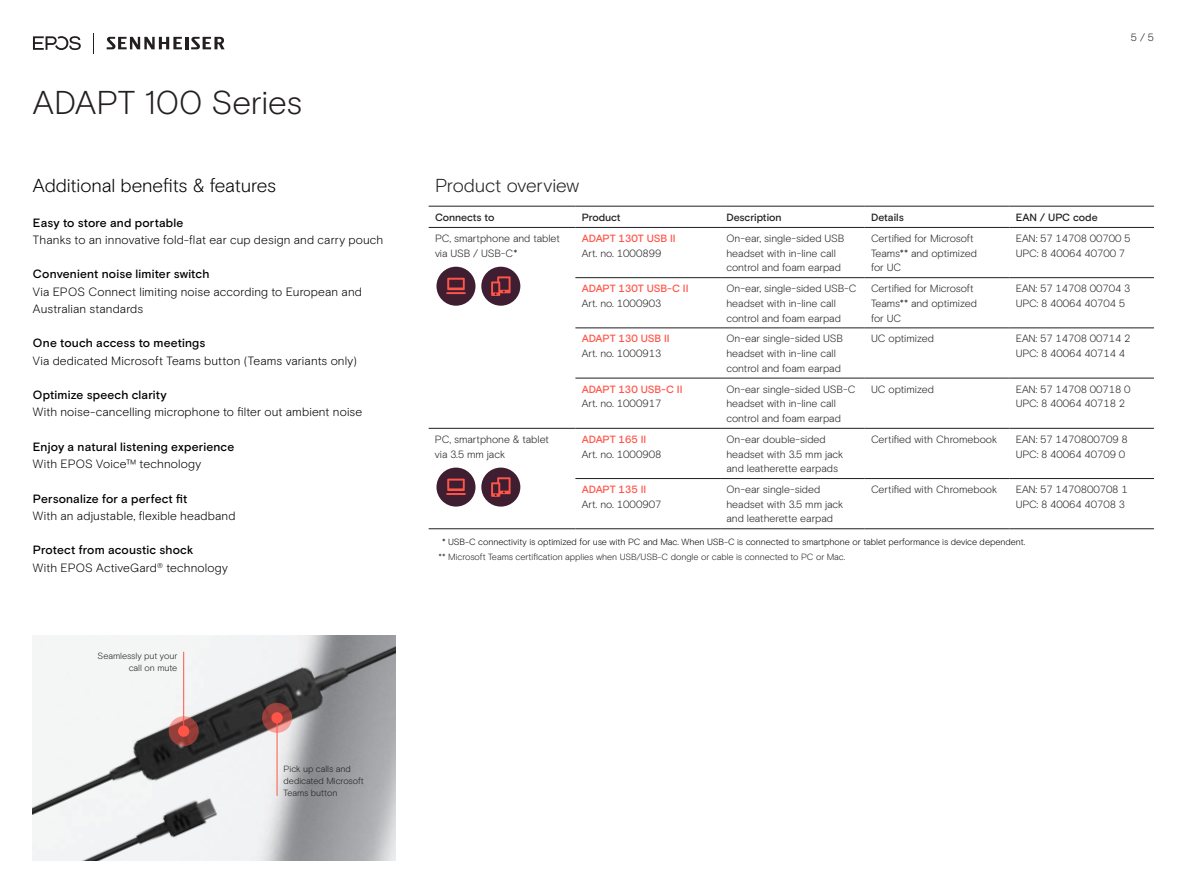
<style>
.page{position:relative;width:1187px;height:893px;background:#fff}
.page>*{position:absolute;margin:0;border:0;box-sizing:border-box;transform-origin:0 0}
.t1{font:300 33px "EPOS Basis";letter-spacing:-.01em;color:#231f20}
.t2{font:300 18.75px "EPOS Basis";letter-spacing:-.01em;color:#000}
.t3{font:300 18.75px "EPOS Basis";letter-spacing:-.005em;color:#231f20}
.t4{font:300 12px/17.2px "EPOS Basis";letter-spacing:.01em;color:#000}
.t5{font:500 12px "EPOS Basis";letter-spacing:.015em;color:#000}
.t6{font:300 10.5px/14.7px "EPOS Basis";letter-spacing:-.005em;color:#231f20}
.t7{font:500 10.5px "EPOS Basis";letter-spacing:-.015em;color:#ff5549}
.t8{font:500 10.5px "EPOS Basis";letter-spacing:-.005em;color:#231f20}
.t9{font:300 9px/12px "EPOS Basis";letter-spacing:-.005em;color:#231f20;text-align:right}
.t10{font:300 9px "EPOS Basis";letter-spacing:-.005em;color:#000}
.s1{font-weight:500}
</style>
<div class="page">
<img style="left:33px;top:636px;width:362px;height:224px">
<svg style="left:169px;top:716px;width:30px;height:30px"></svg>
<div style="left:178px;top:725px;width:11px;height:12px;background:#ff5549;border-radius:50%"></div>
<hr style="left:183px;top:652px;width:1px;height:79px;background:#ff5549">
<svg style="left:262px;top:703px;width:30px;height:30px"></svg>
<div style="left:271px;top:712px;width:12px;height:11px;background:#ff5549;border-radius:50%"></div>
<hr style="left:277px;top:718px;width:1px;height:78px;background:#ff5549">
<hr style="left:575px;top:227px;width:145px;height:1px;background:#231f20">
<hr style="left:720px;top:227px;width:144px;height:1px;background:#231f20">
<hr style="left:1009px;top:227px;width:144px;height:1px;background:#231f20">
<hr style="left:575px;top:277px;width:145px;height:1px;background:#231f20">
<hr style="left:720px;top:277px;width:144px;height:1px;background:#231f20">
<hr style="left:864px;top:277px;width:145px;height:1px;background:#231f20">
<hr style="left:1009px;top:277px;width:144px;height:1px;background:#231f20">
<hr style="left:575px;top:328px;width:145px;height:1px;background:#231f20">
<hr style="left:720px;top:328px;width:144px;height:1px;background:#231f20">
<hr style="left:864px;top:328px;width:145px;height:1px;background:#231f20">
<hr style="left:1009px;top:328px;width:144px;height:1px;background:#231f20">
<hr style="left:575px;top:378px;width:145px;height:1px;background:#231f20">
<hr style="left:720px;top:378px;width:144px;height:1px;background:#231f20">
<hr style="left:864px;top:378px;width:145px;height:1px;background:#231f20">
<hr style="left:1009px;top:378px;width:144px;height:1px;background:#231f20">
<hr style="left:575px;top:428px;width:145px;height:1px;background:#231f20">
<hr style="left:720px;top:428px;width:144px;height:1px;background:#231f20">
<hr style="left:1009px;top:428px;width:144px;height:1px;background:#231f20">
<hr style="left:575px;top:478px;width:145px;height:1px;background:#231f20">
<hr style="left:720px;top:478px;width:144px;height:1px;background:#231f20">
<hr style="left:864px;top:478px;width:145px;height:1px;background:#231f20">
<hr style="left:1009px;top:478px;width:144px;height:1px;background:#231f20">
<hr style="left:575px;top:528px;width:145px;height:1px;background:#231f20">
<hr style="left:720px;top:528px;width:144px;height:1px;background:#231f20">
<hr style="left:864px;top:528px;width:145px;height:1px;background:#231f20">
<hr style="left:1009px;top:528px;width:144px;height:1px;background:#231f20">
<hr style="left:720px;top:206px;width:144px;height:1px;background:#231f20">
<hr style="left:864px;top:206px;width:145px;height:1px;background:#231f20">
<hr style="left:1009px;top:206px;width:144px;height:1px;background:#231f20">
<hr style="left:428px;top:206px;width:147px;height:1px;background:#231f20">
<hr style="left:575px;top:206px;width:145px;height:1px;background:#231f20">
<hr style="left:864px;top:227px;width:145px;height:1px;background:#231f20">
<hr style="left:864px;top:428px;width:145px;height:1px;background:#231f20">
<hr style="left:428px;top:227px;width:147px;height:1px;background:#231f20">
<hr style="left:428px;top:428px;width:147px;height:1px;background:#231f20">
<hr style="left:428px;top:528px;width:147px;height:1px;background:#231f20">
<div style="left:436px;top:267px;width:39px;height:39px;background:#3f1e31;border-radius:50%"></div>
<svg style="left:446px;top:278px;width:19px;height:16px"></svg>
<div style="left:481px;top:267px;width:39px;height:39px;background:#3f1e31;border-radius:50%"></div>
<svg style="left:491px;top:276px;width:19px;height:20px"></svg>
<div style="left:436px;top:468px;width:39px;height:39px;background:#3f1e31;border-radius:50%"></div>
<svg style="left:446px;top:479px;width:19px;height:16px"></svg>
<div style="left:481px;top:468px;width:39px;height:39px;background:#3f1e31;border-radius:50%"></div>
<svg style="left:491px;top:477px;width:19px;height:20px"></svg>
<svg style="left:93px;top:33px;width:1px;height:20px"></svg>
<svg style="left:107px;top:37px;width:118px;height:12px"></svg>
<svg style="left:33px;top:36px;width:48px;height:14px"></svg>
<h1 class="t1" style="left:33px;top:90px;width:271px">ADAPT 100 Series</h1>
<h2 class="t2" style="left:33px;top:178px;width:245px">Additional benefits &amp; features</h2>
<p class="t5" style="left:33px;top:218px;width:152px">Easy to store and portable</p>
<p class="t4" style="left:33px;top:232px;width:352px">Thanks to an innovative fold-flat ear cup design and carry pouch</p>
<p class="t5" style="left:33px;top:269px;width:178px">Convenient noise limiter switch</p>
<p class="t4" style="left:33px;top:284px;width:330px">Via EPOS Connect limiting noise according to European and<br>Australian standards</p>
<p class="t5" style="left:33px;top:338px;width:174px">One touch access to meetings</p>
<p class="t4" style="left:33px;top:353px;width:325px">Via dedicated Microsoft Teams button (Teams variants only)</p>
<p class="t5" style="left:33px;top:390px;width:135px">Optimize speech clarity</p>
<p class="t4" style="left:33px;top:404px;width:331px">With noise-cancelling microphone to filter out ambient noise</p>
<p class="t5" style="left:33px;top:442px;width:203px">Enjoy a natural listening experience</p>
<p class="t4" style="left:33px;top:456px;width:170px">With EPOS Voice™ technology</p>
<p class="t5" style="left:33px;top:493px;width:156px">Personalize for a perfect fit</p>
<p class="t4" style="left:33px;top:508px;width:204px">With an adjustable, flexible headband</p>
<p class="t4" style="left:33px;top:542px;width:196px"><span class="s1">Protect from acoustic shock<br></span>With EPOS ActiveGard<sup>®</sup> technology</p>
<p class="t9" style="left:98px;top:650px;width:81px">Seamlessly put your call on mute</p>
<p class="t9" style="left:283px;top:763px;width:82px;text-align:left">Pick up calls and dedicated Microsoft<br>Teams button</p>
<p class="t6" style="left:1130px;top:31px;width:25px">5 / 5</p>
<h2 class="t3" style="left:435px;top:178px;width:146px">Product overview</h2>
<p class="t8" style="left:435px;top:213px;width:61px">Connects to</p>
<p class="t8" style="left:581px;top:213px;width:40px">Product</p>
<p class="t8" style="left:726px;top:213px;width:57px">Description</p>
<p class="t8" style="left:871px;top:213px;width:34px">Details</p>
<p class="t8" style="left:1015px;top:213px;width:83px">EAN / UPC code</p>
<p class="t6" style="left:435px;top:232px;width:126px">PC, smartphone and tablet via USB / USB-C*</p>
<p class="t7" style="left:581px;top:234px;width:95px">ADAPT 130T USB II</p>
<p class="t6" style="left:726px;top:232px;width:119px">On-ear, single-sided USB headset with in-line call control and foam earpad</p>
<p class="t6" style="left:871px;top:232px;width:107px">Certified for Microsoft<br>Teams** and optimized for UC</p>
<p class="t6" style="left:1015px;top:232px;width:116px">EAN: 57 14708 00700 5<br>UPC: 8 40064 40700 7</p>
<p class="t6" style="left:581px;top:246px;width:81px">Art. no. 1000899</p>
<p class="t7" style="left:581px;top:284px;width:108px">ADAPT 130T USB-C II</p>
<p class="t6" style="left:581px;top:297px;width:81px">Art. no. 1000903</p>
<p class="t6" style="left:726px;top:282px;width:132px">On-ear, single-sided USB-C headset with in-line call control and foam earpad</p>
<p class="t6" style="left:871px;top:282px;width:107px">Certified for Microsoft<br>Teams** and optimized for UC</p>
<p class="t6" style="left:1015px;top:282px;width:116px">EAN: 57 14708 00704 3<br>UPC: 8 40064 40704 5</p>
<p class="t7" style="left:581px;top:335px;width:89px">ADAPT 130 USB II</p>
<p class="t6" style="left:581px;top:347px;width:81px">Art. no. 1000913</p>
<p class="t6" style="left:726px;top:332px;width:118px">On-ear single-sided USB headset with in-line call control and foam earpad</p>
<p class="t6" style="left:871px;top:332px;width:64px">UC optimized</p>
<p class="t6" style="left:1015px;top:332px;width:116px">EAN: 57 14708 00714 2<br>UPC: 8 40064 40714 4</p>
<p class="t7" style="left:581px;top:385px;width:102px">ADAPT 130 USB-C II</p>
<p class="t6" style="left:581px;top:397px;width:81px">Art. no. 1000917</p>
<p class="t6" style="left:726px;top:383px;width:130px">On-ear single-sided USB-C headset with in-line call control and foam earpad</p>
<p class="t6" style="left:871px;top:383px;width:64px">UC optimized</p>
<p class="t6" style="left:1015px;top:383px;width:116px">EAN: 57 14708 00718 0<br>UPC: 8 40064 40718 2</p>
<p class="t6" style="left:435px;top:433px;width:115px">PC, smartphone &amp; tablet via 3.5 mm jack</p>
<p class="t7" style="left:581px;top:435px;width:66px">ADAPT 165 II</p>
<p class="t6" style="left:581px;top:447px;width:81px">Art. no. 1000908</p>
<p class="t6" style="left:726px;top:433px;width:118px">On-ear double-sided headset with 3.5 mm jack and leatherette earpads</p>
<p class="t6" style="left:871px;top:433px;width:128px">Certified with Chromebook</p>
<p class="t6" style="left:1015px;top:433px;width:114px">EAN: 57 1470800709 8<br>UPC: 8 40064 40709 0</p>
<p class="t6" style="left:726px;top:483px;width:118px">On-ear single-sided headset with 3.5 mm jack and leatherette earpad</p>
<p class="t6" style="left:871px;top:483px;width:128px">Certified with Chromebook</p>
<p class="t6" style="left:1015px;top:483px;width:114px">EAN: 57 1470800708 1<br>UPC: 8 40064 40708 3</p>
<p class="t10" style="left:442px;top:538px;width:584px">* USB-C connectivity is optimized for use with PC and Mac. When USB-C is connected to smartphone or tablet performance is device dependent.</p>
<p class="t9" style="left:438px;top:551px;width:408px">** Microsoft Teams certification applies when USB/USB-C dongle or cable is connected to PC or Mac.</p>
<p class="t7" style="left:581px;top:485px;width:66px">ADAPT 135 II</p>
<p class="t6" style="left:581px;top:498px;width:81px">Art. no. 1000907</p>
</div>
